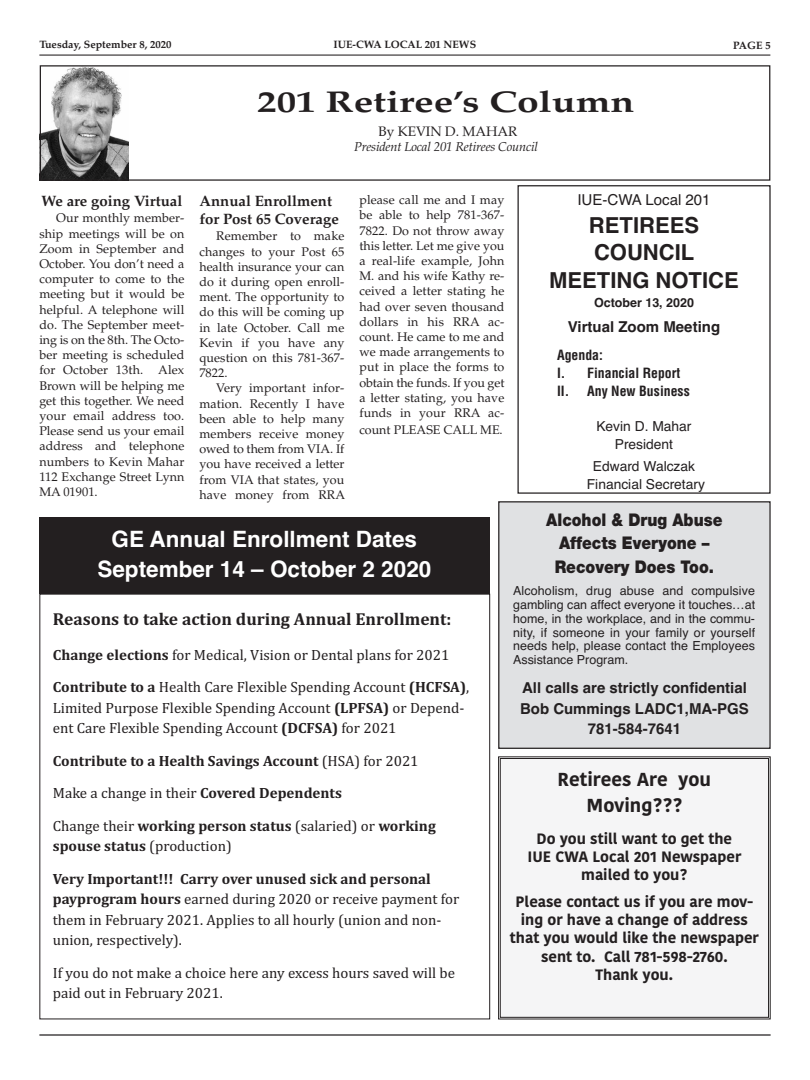
<style>
.page{position:relative;width:810px;height:1080px;background:#fff}
.page>*{position:absolute;margin:0;border:0;box-sizing:border-box;transform-origin:0 0}
.t1{font:700 30px "Palatino";color:#231f20;scale:1.3 1}
.t2{font:700 22.5px/30.4px "Helvetica";color:#fff;text-align:center}
.t3{font:700 22px/27.6px "Helvetica";color:#231f20;text-align:center}
.t4{font:700 18.75px/25.8px "Kohinoor Devanagari";color:#231f20;text-align:center}
.t5{font:900 17.5px/23.5px "Helvetica Neue";color:#231f20;text-align:center;scale:.89 1}
.t6{font:700 17.5px "Cambria";color:#231f20}
.t7{font:15px/20.2px "Cambria";color:#231f20}
.t8{font:700 15px/32.8px "Cambria";color:#231f20}
.t9{font:700 15px/18.2px "Kohinoor Devanagari";color:#231f20;text-align:center}
.t10{font:700 15px/20.5px "Helvetica";color:#231f20;text-align:center}
.t11{font:700 15px/18.1px "Palatino";color:#231f20}
.t12{font:15px "Helvetica";color:#231f20}
.t13{font:13.75px/17.5px "Helvetica";color:#231f20;text-align:center}
.t14{font:700 condensed 13.75px/18px "Helvetica";color:#231f20}
.t15{font:13.75px "Palatino";letter-spacing:-.005em;color:#231f20}
.t16{font:italic 12.88px "Palatino";letter-spacing:-.015em;color:#231f20}
.t17{font:12.5px/15.2px "Palatino";letter-spacing:.01em;color:#231f20;text-align:justify}
.t18{font:12.5px/13.8px "Helvetica";letter-spacing:.005em;color:#231f20;text-align:justify}
.t19{font:700 12.5px "Helvetica";color:#231f20}
.t20{font:700 10.75px "Palatino";color:#231f20}
.s1{font-weight:700}
.s2{font-weight:400}
</style>
<div class="page">
<hr style="left:39px;top:1034px;width:732px;height:2px;background:#231f20">
<hr style="left:39px;top:55px;width:731px;height:1px;background:#231f20">
<div style="left:517px;top:185px;width:254px;height:309px;border:1px solid #231f20"></div>
<img style="left:42px;top:67px;width:86px;height:112px">
<div style="left:40px;top:65px;width:730px;height:116px;border:1px solid #231f20"></div>
<div style="left:39px;top:517px;width:451px;height:77px;background:#231f20"></div>
<div style="left:501px;top:759px;width:267px;height:258px;background:#f5f5f6"></div>
<div style="left:500px;top:758px;width:269px;height:260px;border:1px solid #231f20"></div>
<div style="left:499px;top:502px;width:270px;height:246px;background:#e0e1e3"></div>
<div style="left:498px;top:501px;width:273px;height:248px;border:1px solid #231f20"></div>
<p class="t20" style="left:39px;top:39px;width:134px">Tuesday, September 8, 2020</p>
<p class="t20" style="left:334px;top:39px;width:144px">IUE-CWA LOCAL 201 NEWS</p>
<p class="t20" style="left:733px;top:41px;width:39px">PAGE 5</p>
<h1 class="t1" style="left:257px;top:87px;width:292px">201 Retiree’s Column</h1>
<p class="t15" style="left:379px;top:125px;width:140px">By KEVIN D. MAHAR</p>
<p class="t16" style="left:354px;top:142px;width:185px">President Local 201 Retirees Council</p>
<p class="t11" style="left:41px;top:194px;width:143px">We are going Virtual</p>
<p class="t17" style="left:39px;top:212px;width:147px;text-indent:17px">Our monthly member&shy;ship meetings will be on Zoom in September and October. You don’t need a computer to come to the meeting but it would be helpful. A telephone will do. The September meet&shy;ing is on the 8th. The Octo&shy;ber meeting is scheduled for October 13th. Alex Brown will be helping me get this together. We need your email address too.<br>Please send us your email address and telephone numbers to Kevin Mahar 112 Exchange Street Lynn MA 01901.</p>
<p class="t11" style="left:199px;top:193px;width:141px">Annual Enrollment for Post 65 Coverage</p>
<p class="t17" style="left:199px;top:230px;width:147px;text-indent:17px">Remember to make changes to your Post 65 health insurance your can do it during open enroll&shy;ment. The opportunity to do this will be coming up in late October. Call me Kevin if you have any question on this 781-367- 7822.</p>
<p class="t17" style="left:199px;top:382px;width:147px;text-indent:17px">Very important infor&shy;mation. Recently I have been able to help many members receive money owed to them from VIA. If you have received a letter from VIA that states, you have money from RRA</p>
<p class="t17" style="left:359px;top:194px;width:147px">please call me and I may be able to help 781-367- 7822. Do not throw away this letter. Let me give you a real-life example, John M. and his wife Kathy re&shy;ceived a letter stating he had over seven thousand dollars in his RRA ac&shy;count. He came to me and we made arrangements to put in place the forms to obtain the funds. If you get a letter stating, you have funds in your RRA ac-</p>
<p class="t17" style="left:359px;top:424px;width:145px">count PLEASE CALL ME.</p>
<p class="t12" style="left:577px;top:191px;width:135px">IUE-CWA Local 201</p>
<h3 class="t3" style="left:549px;top:211px;width:191px">RETIREES<br>COUNCIL<br>MEETING NOTICE</h3>
<p class="t19" style="left:594px;top:295px;width:102px">October 13, 2020</p>
<p class="t10" style="left:568px;top:317px;width:154px">Virtual Zoom Meeting</p>
<p class="t14" style="left:557px;top:346px;width:134px">Agenda:<br>I. Financial Report<br>II. Any New Business</p>
<p class="t13" style="left:596px;top:418px;width:97px">Kevin D. Mahar<br>President</p>
<p class="t13" style="left:587px;top:458px;width:120px">Edward Walczak<br>Financial Secretary</p>
<h2 class="t2" style="left:97px;top:524px;width:335px">GE Annual Enrollment Dates<br>September 14 – October 2 2020</h2>
<h3 class="t6" style="left:53px;top:609px;width:400px">Reasons to take action during Annual Enrollment:</h3>
<p class="t7" style="left:53px;top:638px;width:418px;line-height:32.8px"><span class="s1">Change elections</span> for Medical, Vision or Dental plans for 2021<br><span class="s1">Contribute to a</span> Health Care Flexible Spending Account <span class="s1">(HCFSA)</span>,</p>
<p class="t7" style="left:53px;top:697px;width:413px">Limited Purpose Flexible Spending Account <span class="s1">(LPFSA)</span> or Depend&shy;ent Care Flexible Spending Account <span class="s1">(DCFSA)</span> for 2021</p>
<p class="t8" style="left:53px;top:744px;width:385px">Contribute to a Health Savings Account <span class="s2">(HSA) for 2021<br>Make a change in their</span> Covered Dependents<br><span class="s2">Change their</span> working person status <span class="s2">(salaried) or</span> working</p>
<p class="t8" style="left:53px;top:830px;width:380px">spouse status <span class="s2">(production)<br></span>Very Important!!! Carry over unused sick and personal</p>
<p class="t7" style="left:53px;top:889px;width:408px"><span class="s1">payprogram hours</span> earned during 2020 or receive payment for them in February 2021. Applies to all hourly (union and non&shy;union, respectively).</p>
<p class="t7" style="left:53px;top:962px;width:404px">If you do not make a choice here any excess hours saved will be paid out in February 2021.</p>
<h3 class="t5" style="left:546px;top:509px;width:200px">Alcohol &amp; Drug Abuse<br>Affects Everyone –<br>Recovery Does Too.</h3>
<p class="t18" style="left:513px;top:584px;width:244px">Alcoholism, drug abuse and compulsive gambling can affect everyone it touches…at home, in the workplace, and in the commu&shy;nity, if someone in your family or yourself needs help, please contact the Employees Assistance Program.</p>
<p class="t10" style="left:520px;top:678px;width:230px">All calls are strictly confidential<br>Bob Cummings LADC1,MA-PGS<br>781-584-7641</p>
<h3 class="t4" style="left:558px;top:767px;width:155px">Retirees Are you<br>Moving???</h3>
<p class="t9" style="left:528px;top:830px;width:215px">Do you still want to get the<br>IUE CWA Local 201 Newspaper mailed to you?</p>
<p class="t9" style="left:510px;top:893px;width:250px">Please contact us if you are mov&shy;ing or have a change of address that you would like the newspaper sent to. Call 781-598-2760.<br>Thank you.</p>
</div>
